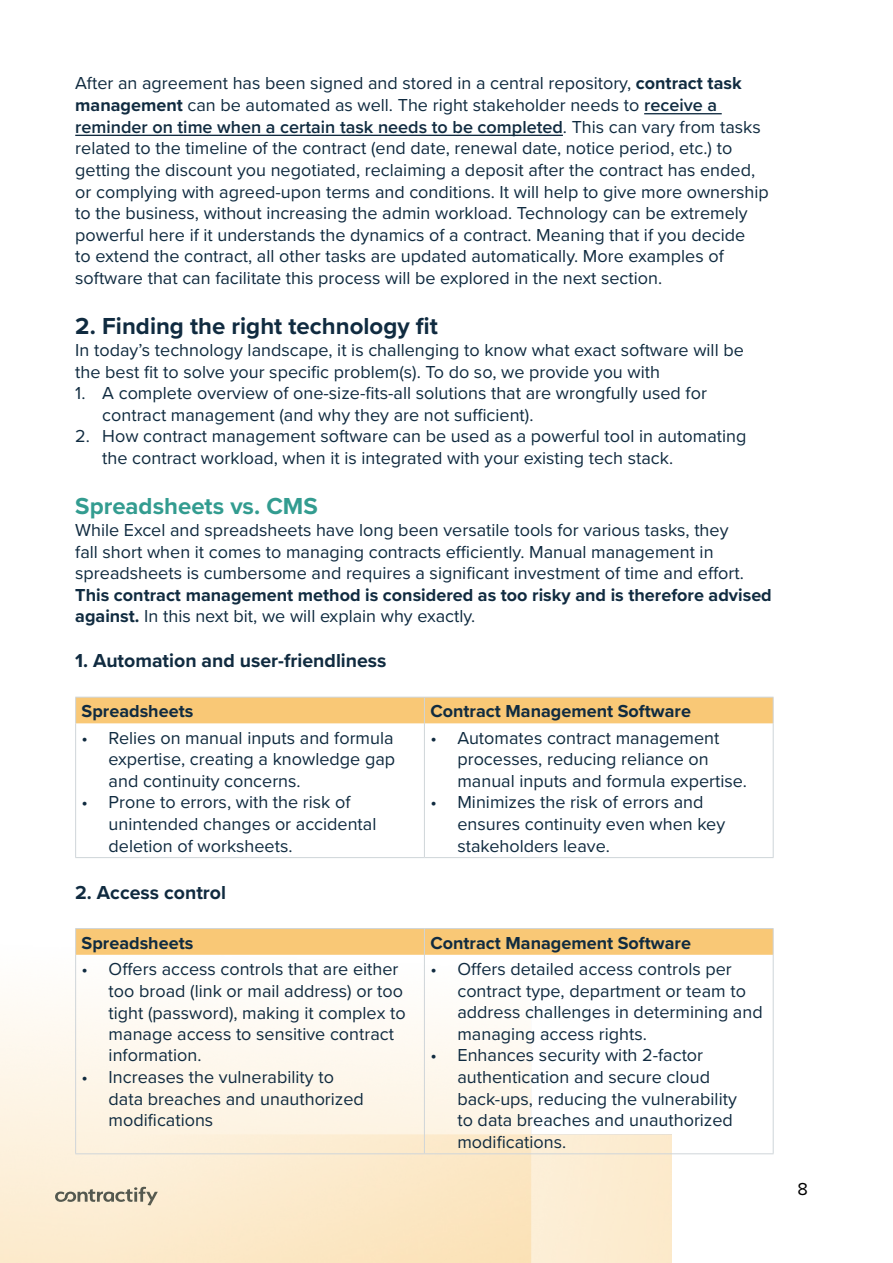
<style>
.page{position:relative;width:893px;height:1263px;background:#fff}
.page>*{position:absolute;margin:0;border:0;box-sizing:border-box;transform-origin:0 0}
.t1{font:700 24px "Proxima Nova";color:#102b40}
.Title_3{font:700 24px "Proxima Nova";color:#339c90}
.Title_4{font:700 19.5px "Proxima Nova";color:#102b40}
.Paragraph_1{font:18px/21.6px "Proxima Nova";color:#102b40}
.t2{font:700 18px "Proxima Nova";color:#102b40}
.t3{font:18px "Proxima Nova";color:#000}
.s1{font-weight:700}
.s2{font-weight:600}
</style>
<div class="page">
<img style="left:0;top:696px;width:671px;height:567px">
<hr style="left:644px;top:113px;width:78px;height:1px;background:#102b40">
<hr style="left:75px;top:135px;width:488px;height:1px;background:#102b40">
<div style="left:75px;top:697px;width:699px;height:26px;background:#f9c876"></div>
<hr style="left:75px;top:723px;width:1px;height:134px;background:#cfd5d9">
<hr style="left:424px;top:723px;width:1px;height:134px;background:#cfd5d9">
<hr style="left:773px;top:723px;width:1px;height:134px;background:#cfd5d9">
<hr style="left:75px;top:857px;width:349px;height:1px;background:#cfd5d9">
<hr style="left:424px;top:857px;width:350px;height:1px;background:#cfd5d9">
<svg style="left:75px;top:928px;width:699px;height:27px;background:#f7c97b"></svg>
<hr style="left:75px;top:955px;width:1px;height:198px;background:#cfd5d9">
<hr style="left:424px;top:955px;width:1px;height:198px;background:#cfd5d9">
<hr style="left:773px;top:955px;width:1px;height:198px;background:#cfd5d9">
<hr style="left:75px;top:1153px;width:349px;height:1px;background:#cfd5d9">
<hr style="left:424px;top:1153px;width:350px;height:1px;background:#cfd5d9">
<p class="Paragraph_1" style="left:75px;top:72px;width:695px">After an agreement has been signed and stored in a central repository, <span class="s1">contract task management</span> can be automated as well. The right stakeholder needs to <span class="s2">receive a reminder on time when a certain task needs to be completed</span>. This can vary from tasks related to the timeline of the contract (end date, renewal date, notice period, etc.) to getting the discount you negotiated, reclaiming a deposit after the contract has ended, or complying with agreed-upon terms and conditions. It will help to give more ownership to the business, without increasing the admin workload. Technology can be extremely powerful here if it understands the dynamics of a contract. Meaning that if you decide<br>to extend the contract, all other tasks are updated automatically. More examples of software that can facilitate this process will be explored in the next section.</p>
<p class="t1" style="left:75px;top:308px;width:364px">2. Finding the right technology fit</p>
<p class="Paragraph_1" style="left:75px;top:338px;width:670px">In today’s technology landscape, it is challenging to know what exact software will be the best fit to solve your specific problem(s). To do so, we provide you with</p>
<p class="Paragraph_1" style="left:102px;top:381px;width:606px;text-indent:-27px">1. A complete overview of one-size-fits-all solutions that are wrongfully used for contract management (and why they are not sufficient).</p>
<p class="Paragraph_1" style="left:102px;top:425px;width:646px;text-indent:-27px">2. How contract management software can be used as a powerful tool in automating the contract workload, when it is integrated with your existing tech stack.</p>
<p class="Title_3" style="left:75px;top:488px;width:244px">Spreadsheets vs. CMS</p>
<p class="Paragraph_1" style="left:75px;top:518px;width:698px">While Excel and spreadsheets have long been versatile tools for various tasks, they<br>fall short when it comes to managing contracts efficiently. Manual management in spreadsheets is cumbersome and requires a significant investment of time and effort.<br><span class="s1">This contract management method is considered as too risky and is therefore advised against.</span> In this next bit, we will explain why exactly.</p>
<p class="Title_4" style="left:75px;top:646px;width:313px">1. Automation and user-friendliness</p>
<p class="t2" style="left:82px;top:698px;width:113px">Spreadsheets</p>
<p class="t2" style="left:430px;top:698px;width:262px">Contract Management Software</p>
<p class="Paragraph_1" style="left:109px;top:726px;width:288px;text-align:justify;text-indent:-27px">• Relies on manual inputs and formula expertise, creating a knowledge gap and continuity concerns.</p>
<p class="Paragraph_1" style="left:109px;top:791px;width:269px;text-indent:-27px">• Prone to errors, with the risk of unintended changes or accidental deletion of worksheets.</p>
<p class="Paragraph_1" style="left:457px;top:726px;width:291px;text-indent:-27px">• Automates contract management processes, reducing reliance on manual inputs and formula expertise.</p>
<p class="Paragraph_1" style="left:457px;top:791px;width:269px;text-indent:-27px">• Minimizes the risk of errors and ensures continuity even when key stakeholders leave.</p>
<p class="Title_4" style="left:75px;top:878px;width:152px">2. Access control</p>
<p class="t2" style="left:82px;top:929px;width:113px">Spreadsheets</p>
<p class="t2" style="left:430px;top:929px;width:262px">Contract Management Software</p>
<p class="Paragraph_1" style="left:109px;top:958px;width:299px;text-indent:-27px">• Offers access controls that are either too broad (link or mail address) or too tight (password), making it complex to manage access to sensitive contract information.</p>
<p class="Paragraph_1" style="left:109px;top:1065px;width:257px;text-indent:-27px">• Increases the vulnerability to data breaches and unauthorized modifications</p>
<p class="Paragraph_1" style="left:457px;top:957px;width:307px;text-indent:-27px">• Offers detailed access controls per contract type, department or team to address challenges in determining and managing access rights.</p>
<p class="Paragraph_1" style="left:457px;top:1044px;width:281px;text-indent:-27px">• Enhances security with 2-factor authentication and secure cloud back-ups, reducing the vulnerability to data breaches and unauthorized modifications.</p>
<p class="t3" style="left:797px;top:1175px;width:12px">8</p>
</div>
